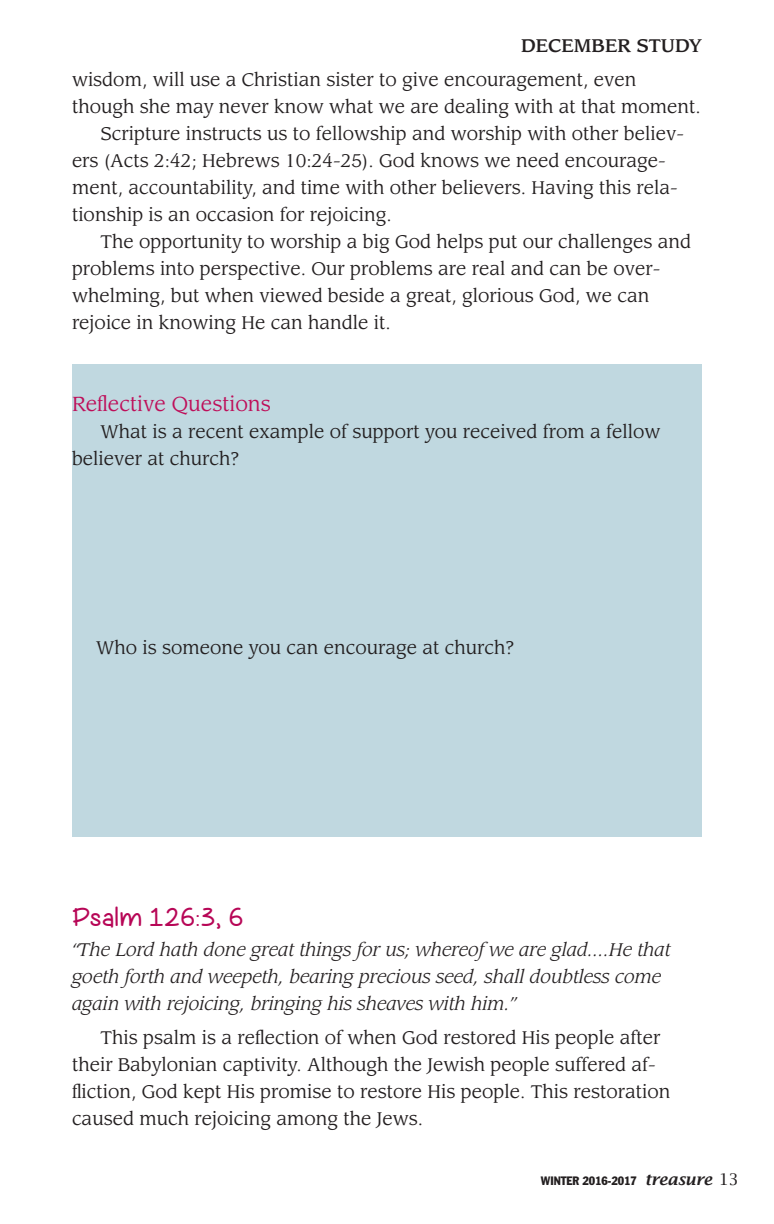
<style>
.page{position:relative;width:774px;height:1224px;background:#fff}
.page>*{position:absolute;margin:0;border:0;box-sizing:border-box;transform-origin:0 0}
.t1{font:26px "Lazy Spring Day Demo";letter-spacing:.04em;color:#b70656}
.t2{font:20px "Leawood";color:#be0e59}
.t3{font:18px/27px "Leawood";color:#231f20}
.t4{font:italic 18px/27px "Leawood";color:#231f20}
.t5{font:500 18px "Leawood";color:#231f20}
.t6{font:condensed 12px "Franklin Gothic";letter-spacing:-.005em;color:#231f20}
.s1{font-family:"Lucida Bright";font-weight:600;font-style:italic;font-stretch:normal;font-size:16px}
.s2{font-family:"Lucida Bright";font-stretch:normal;font-size:16px}
</style>
<div class="page">
<div style="left:72px;top:364px;width:630px;height:473px;background:#c0d8e0"></div>
<p class="t5" style="left:521px;top:35px;width:182px">DECEMBER STUDY</p>
<p class="t3" style="left:72px;top:66px;width:630px">wisdom, will use a Christian sister to give encouragement, even though she may never know what we are dealing with at that moment.</p>
<p class="t3" style="left:72px;top:120px;width:614px;text-indent:29px">Scripture instructs us to fellowship and worship with other believ&shy;ers (Acts 2:42; Hebrews 10:24-25). God knows we need encourage&shy;ment, accountability, and time with other believers. Having this rela&shy;tionship is an occasion for rejoicing.</p>
<p class="t3" style="left:72px;top:228px;width:621px;text-indent:29px">The opportunity to worship a big God helps put our challenges and problems into perspective. Our problems are real and can be over&shy;whelming, but when viewed beside a great, glorious God, we can rejoice in knowing He can handle it.</p>
<p class="t2" style="left:72px;top:392px;width:200px">Reflective Questions</p>
<p class="t3" style="left:72px;top:419px;width:590px;text-indent:29px">What is a recent example of support you received from a fellow believer at church?</p>
<p class="t3" style="left:96px;top:635px;width:420px">Who is someone you can encourage at church?</p>
<p class="t1" style="left:72px;top:901px;width:173px">Psalm 126:3, 6</p>
<p class="t4" style="left:72px;top:936px;width:600px">“The Lord hath done great things for us; whereof we are glad....He that goeth forth and weepeth, bearing precious seed, shall doubtless come again with rejoicing, bringing his sheaves with him.”</p>
<p class="t3" style="left:72px;top:1024px;width:600px;text-indent:29px">This psalm is a reflection of when God restored His people after their Babylonian captivity. Although the Jewish people suffered af&shy;fliction, God kept His promise to restore His people. This restoration caused much rejoicing among the Jews.</p>
<p class="t6" style="left:541px;top:1174px;width:199px">WINTER 2016-2017 <span class="s1">treasure</span> <span class="s2">13</span></p>
</div>
